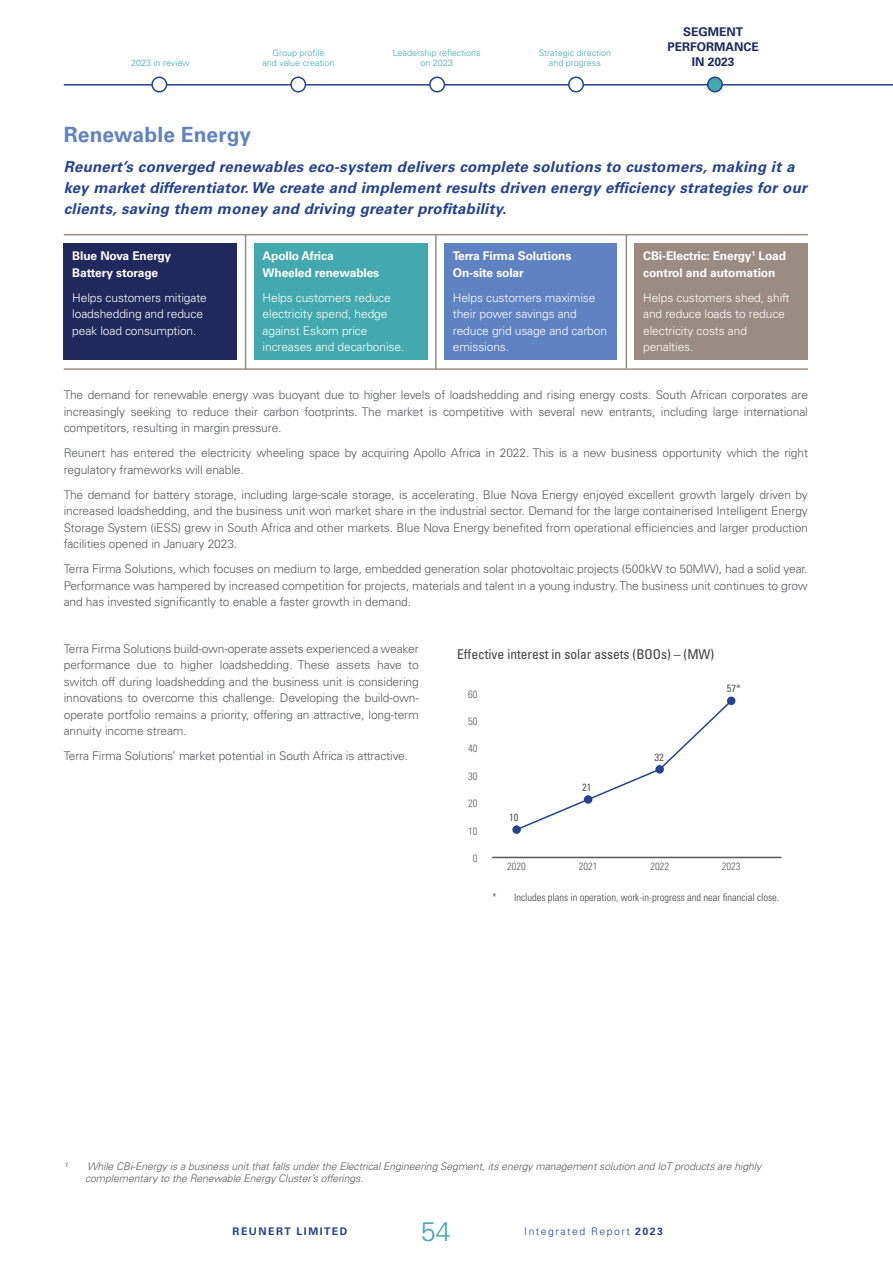
<style>
.page{position:relative;width:893px;height:1263px;background:#fff}
.page>*{position:absolute;margin:0;border:0;box-sizing:border-box;transform-origin:0 0}
.t1{font:300 27px "Univers LT Std";color:#43a9ac}
.t2{font:700 21px "Univers LT Std";letter-spacing:.005em;color:#5f82c1}
.t3{font:italic 700 15px/21px "Univers LT Std";letter-spacing:.02em;color:#24428f}
.t4{font:condensed 13.5px "Univers LT Std";color:#414042}
.t5{font:300 12px/16.5px "Univers LT Std";letter-spacing:-.01em;color:#58595b;text-align:justify}
.t6{font:300 12px/16.5px "Univers LT Std";letter-spacing:-.01em;color:#fff}
.t7{font:700 12px/16.5px "Univers LT Std";letter-spacing:-.01em;color:#fff}
.t8{font:700 12px/15px "Univers LT Std";color:#1f295c;text-align:center}
.t9{font:italic 300 10.5px/12px "Univers LT Std";letter-spacing:-.01em;color:#58595b}
.t10{font:300 condensed 10.5px "Univers LT Std";color:#000}
.t11{font:300 condensed 10.5px "Univers LT Std";color:#58595b}
.t12{font:300 10.5px "Univers LT Std";letter-spacing:.14em;color:#24428f}
.t13{font:700 10.5px "Univers LT Std";letter-spacing:.14em;color:#24428f}
.t14{font:condensed 10.5px "Univers LT Std";color:#58595b}
.t15{font:300 9px/10.5px "Univers LT Std";color:#43a9ac;text-align:center}
.s1{font-weight:700}
</style>
<div class="page">
<hr style="left:64px;top:84px;width:829px;height:2px;background:#24428f">
<div style="left:291px;top:77px;width:14px;height:15px;background:#fff;border-radius:50%"></div>
<div style="left:290px;top:77px;width:16px;height:15px;border:2px solid #24428f;border-radius:50%"></div>
<div style="left:152px;top:77px;width:15px;height:15px;background:#fff;border-radius:50%"></div>
<div style="left:151px;top:77px;width:16px;height:15px;border:2px solid #24428f;border-radius:50%"></div>
<div style="left:430px;top:77px;width:14px;height:15px;background:#fff;border-radius:50%"></div>
<div style="left:429px;top:77px;width:16px;height:15px;border:2px solid #24428f;border-radius:50%"></div>
<div style="left:708px;top:77px;width:14px;height:15px;background:#43a9ac;border-radius:50%"></div>
<div style="left:707px;top:77px;width:16px;height:15px;border:2px solid #24428f;border-radius:50%"></div>
<div style="left:569px;top:77px;width:14px;height:15px;background:#fff;border-radius:50%"></div>
<div style="left:568px;top:77px;width:16px;height:15px;border:2px solid #24428f;border-radius:50%"></div>
<div style="left:64px;top:243px;width:173px;height:117px;background:#1f295c"></div>
<div style="left:254px;top:243px;width:173px;height:117px;background:#43a9ac"></div>
<div style="left:444px;top:243px;width:174px;height:117px;background:#5f82c1"></div>
<div style="left:635px;top:243px;width:173px;height:117px;background:#9a8c82"></div>
<hr style="left:64px;top:368px;width:744px;height:2px;background:#9a8c82">
<hr style="left:64px;top:234px;width:744px;height:1px;background:#9a8c82">
<hr style="left:245px;top:234px;width:1px;height:135px;background:#9a8c82">
<hr style="left:435px;top:234px;width:2px;height:136px;background:#9a8c82">
<hr style="left:626px;top:234px;width:1px;height:134px;background:#9a8c82">
<hr style="left:492px;top:857px;width:289px;height:1px;background:#58595b">
<svg style="left:521px;top:703px;width:211px;height:126px"></svg>
<div style="left:512px;top:825px;width:9px;height:9px;background:#24428f;border-radius:50%"></div>
<div style="left:584px;top:795px;width:8px;height:9px;background:#24428f;border-radius:50%"></div>
<div style="left:655px;top:765px;width:9px;height:9px;background:#24428f;border-radius:50%"></div>
<div style="left:727px;top:697px;width:8px;height:8px;background:#24428f;border-radius:50%"></div>
<p class="t15" style="left:131px;top:58px;width:60px">2023 in review</p>
<p class="t15" style="left:262px;top:47px;width:74px">Group profile<br>and value creation</p>
<p class="t15" style="left:393px;top:47px;width:89px">Leadership reflections on 2023</p>
<p class="t15" style="left:539px;top:47px;width:74px">Strategic direction and progress</p>
<p class="t8" style="left:667px;top:25px;width:93px">SEGMENT<br>PERFORMANCE<br>IN 2023</p>
<h2 class="t2" style="left:64px;top:123px;width:189px">Renewable Energy</h2>
<p class="t3" style="left:64px;top:156px;width:745px">Reunert’s converged renewables eco-system delivers complete solutions to customers, making it a key market differentiator. We create and implement results driven energy efficiency strategies for our clients, saving them money and driving greater profitability.</p>
<p class="t7" style="left:72px;top:248px;width:100px">Blue Nova Energy<br>Battery storage</p>
<p class="t6" style="left:72px;top:289px;width:136px">Helps customers mitigate loadshedding and reduce peak load consumption.</p>
<p class="t7" style="left:643px;top:248px;width:145px">CBi-Electric: Energy<sup>1</sup> Load control and automation</p>
<p class="t6" style="left:643px;top:289px;width:148px">Helps customers shed, shift and reduce loads to reduce electricity costs and penalties.</p>
<p class="t5" style="left:64px;top:387px;width:746px">The demand for renewable energy was buoyant due to higher levels of loadshedding and rising energy costs. South African corporates are increasingly seeking to reduce their carbon footprints. The market is competitive with several new entrants, including large international competitors, resulting in margin pressure.</p>
<p class="t5" style="left:64px;top:445px;width:746px">Reunert has entered the electricity wheeling space by acquiring Apollo Africa in 2022. This is a new business opportunity which the right regulatory frameworks will enable.</p>
<p class="t5" style="left:64px;top:486px;width:746px">The demand for battery storage, including large-scale storage, is accelerating. Blue Nova Energy enjoyed excellent growth largely driven by increased loadshedding, and the business unit won market share in the industrial sector. Demand for the large containerised Intelligent Energy Storage System (iESS) grew in South Africa and other markets. Blue Nova Energy benefited from operational efficiencies and larger production facilities opened in January 2023.</p>
<p class="t5" style="left:64px;top:561px;width:746px">Terra Firma Solutions, which focuses on medium to large, embedded generation solar photovoltaic projects (500kW to 50MW), had a solid year.<br>Performance was hampered by increased competition for projects, materials and talent in a young industry. The business unit continues to grow and has invested significantly to enable a faster growth in demand.</p>
<p class="t7" style="left:263px;top:248px;width:118px">Apollo Africa<br>Wheeled renewables</p>
<p class="t6" style="left:263px;top:289px;width:143px">Helps customers reduce electricity spend, hedge against Eskom price increases and decarbonise.</p>
<p class="t7" style="left:453px;top:248px;width:120px">Terra Firma Solutions<br>On-site solar</p>
<p class="t6" style="left:453px;top:289px;width:156px">Helps customers maximise their power savings and reduce grid usage and carbon emissions.</p>
<p class="t5" style="left:64px;top:640px;width:357px">Terra Firma Solutions build-own-operate assets experienced a weaker performance due to higher loadshedding. These assets have to switch off during loadshedding and the business unit is considering innovations to overcome this challenge. Developing the build-own&shy;operate portfolio remains a priority, offering an attractive, long-term annuity income stream.</p>
<p class="t5" style="left:64px;top:747px;width:346px">Terra Firma Solutions’ market potential in South Africa is attractive.</p>
<p class="t4" style="left:457px;top:646px;width:259px">Effective interest in solar assets (BOOs) – (MW)</p>
<p class="t11" style="left:468px;top:688px;width:11px">60</p>
<p class="t11" style="left:468px;top:715px;width:11px">50</p>
<p class="t11" style="left:468px;top:742px;width:11px">40</p>
<p class="t11" style="left:468px;top:770px;width:11px">30</p>
<p class="t11" style="left:468px;top:797px;width:11px">20</p>
<p class="t11" style="left:468px;top:825px;width:11px">10</p>
<p class="t14" style="left:509px;top:811px;width:11px">10</p>
<p class="t14" style="left:582px;top:780px;width:11px">21</p>
<p class="t14" style="left:654px;top:750px;width:11px">32</p>
<p class="t14" style="left:727px;top:681px;width:15px">57*</p>
<p class="t11" style="left:473px;top:852px;width:6px">0</p>
<p class="t11" style="left:507px;top:860px;width:20px">2020</p>
<p class="t11" style="left:579px;top:860px;width:20px">2021</p>
<p class="t11" style="left:650px;top:860px;width:20px">2022</p>
<p class="t11" style="left:722px;top:860px;width:20px">2023</p>
<p class="t10" style="left:493px;top:891px;width:288px">* Includes plans in operation, work-in-progress and near financial close.</p>
<p class="t9" style="left:64px;top:1160px;width:5px">¹</p>
<p class="t9" style="left:85px;top:1160px;width:678px">While CBi-Energy is a business unit that falls under the Electrical Engineering Segment, its energy management solution and IoT products are highly complementary to the Renewable Energy Cluster’s offerings.</p>
<p class="t13" style="left:233px;top:1225px;width:116px">REUNERT LIMITED</p>
<h1 class="t1" style="left:421px;top:1215px;width:32px">54</h1>
<p class="t12" style="left:524px;top:1225px;width:140px">Integrated Report <span class="s1">2023</span></p>
</div>
